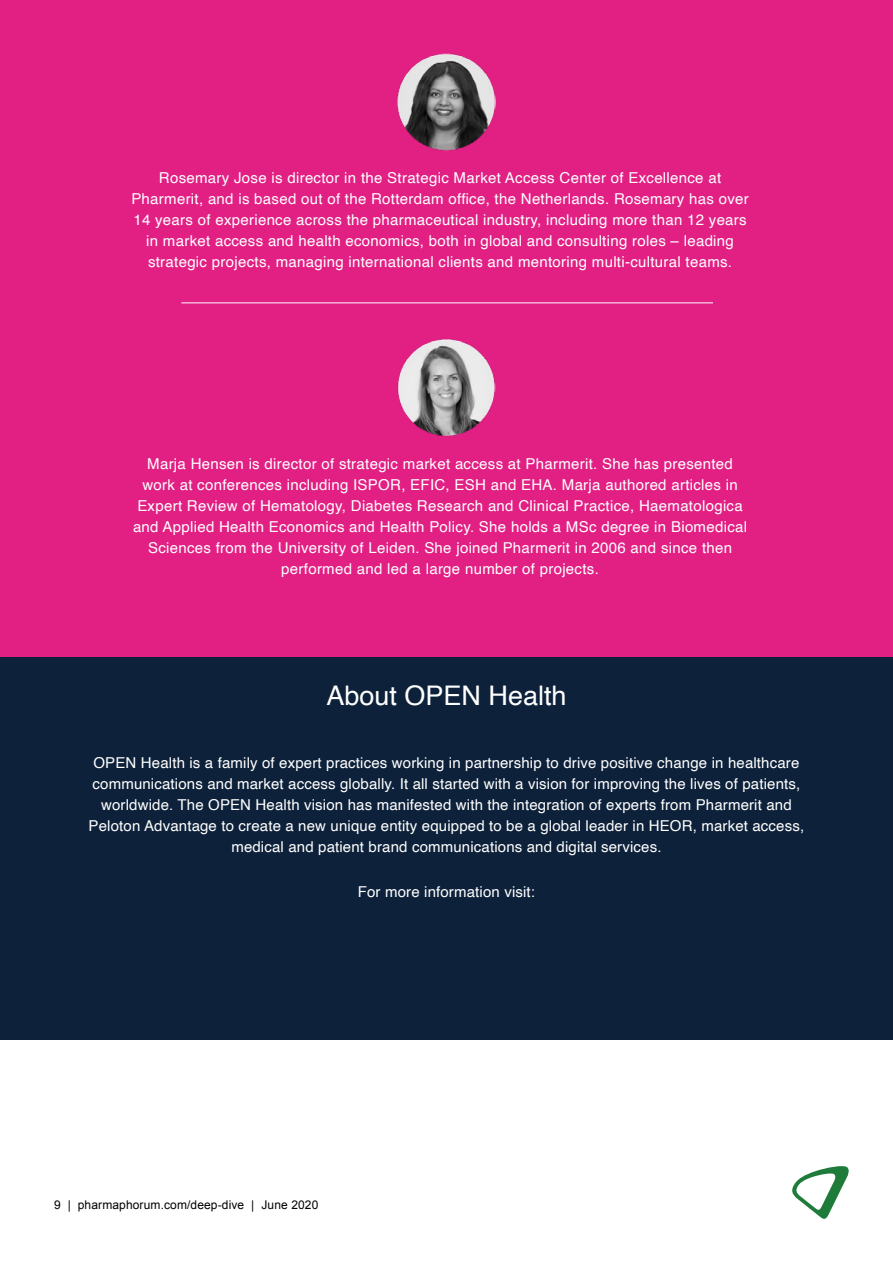
<style>
.page{position:relative;width:893px;height:1263px;background:#fff}
.page>*{position:absolute;margin:0;border:0;box-sizing:border-box;transform-origin:0 0}
.t1{font:27px "Helvetica";color:#fff}
.t2{font:15px/21px "Helvetica";letter-spacing:.02em;color:#fff;text-align:center}
.t3{font:12px "Arial";letter-spacing:.01em;color:#000}
</style>
<div class="page">
<svg style="left:792px;top:1166px;width:57px;height:53px"></svg>
<div style="left:0;top:656px;width:893px;height:384px;background:#0d213a"></div>
<div style="left:0;top:0;width:893px;height:656px;background:#e22084"></div>
<img style="left:398px;top:53px;width:97px;height:98px">
<img style="left:398px;top:339px;width:97px;height:97px">
<hr style="left:181px;top:302px;width:532px;height:1px;background:#fff">
<p class="t2" style="left:131px;top:168px;width:619px">Rosemary Jose is director in the Strategic Market Access Center of Excellence at Pharmerit, and is based out of the Rotterdam office, the Netherlands. Rosemary has over 14 years of experience across the pharmaceutical industry, including more than 12 years in market access and health economics, both in global and consulting roles – leading strategic projects, managing international clients and mentoring multi-cultural teams.</p>
<p class="t2" style="left:133px;top:453px;width:616px">Marja Hensen is director of strategic market access at Pharmerit. She has presented work at conferences including ISPOR, EFIC, ESH and EHA. Marja authored articles in Expert Review of Hematology, Diabetes Research and Clinical Practice, Haematologica and Applied Health Economics and Health Policy. She holds a MSc degree in Biomedical Sciences from the University of Leiden. She joined Pharmerit in 2006 and since then performed and led a large number of projects.</p>
<h1 class="t1" style="left:326px;top:675px;width:242px">About OPEN Health</h1>
<p class="t2" style="left:89px;top:753px;width:717px">OPEN Health is a family of expert practices working in partnership to drive positive change in healthcare communications and market access globally. It all started with a vision for improving the lives of patients, worldwide. The OPEN Health vision has manifested with the integration of experts from Pharmerit and Peloton Advantage to create a new unique entity equipped to be a global leader in HEOR, market access, medical and patient brand communications and digital services.</p>
<p class="t2" style="left:358px;top:882px;width:179px">For more information visit:</p>
<p class="t3" style="left:54px;top:1197px;width:266px">9 | pharmaphorum.com/deep-dive | June 2020</p>
</div>
